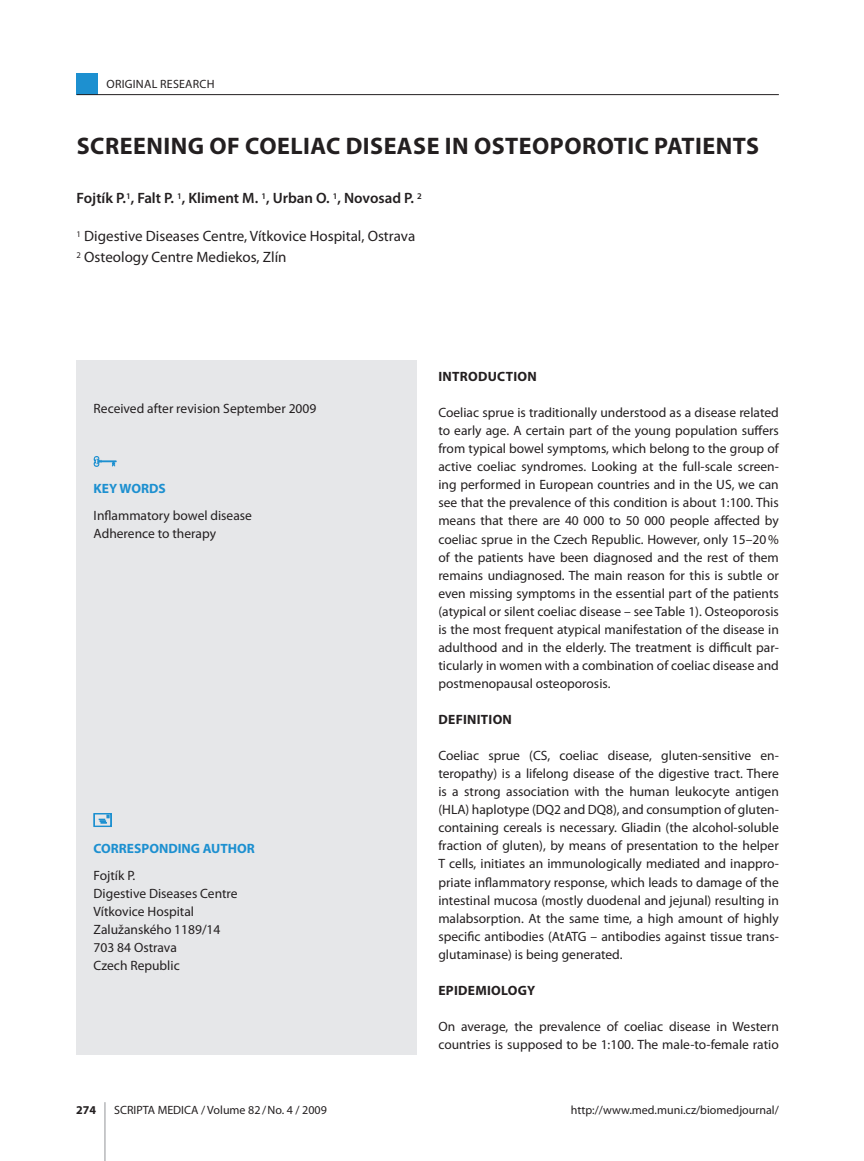
<style>
.page{position:relative;width:864px;height:1161px;background:#fff}
.page>*{position:absolute;margin:0;border:0;box-sizing:border-box;transform-origin:0 0}
.t1{font:700 24px "Myriad Pro";letter-spacing:.02em;color:#231f20}
.t2{font:15px/21px "Myriad Pro";color:#231f20}
.t3{font:600 15px "Myriad Pro";color:#231f20}
.t4{font:13.5px/18px "Myriad Pro";color:#231f20}
.t5{font:700 13.5px "Myriad Pro";letter-spacing:.02em;color:#231f20}
.t6{font:700 13.5px "Myriad Pro";color:#1d90d0}
.t7{font:12px "Myriad Pro";color:#231f20}
.t8{font:700 12px "Myriad Pro";color:#231f20}
</style>
<div class="page">
<div style="left:77px;top:74px;width:21px;height:21px;background:#1d90d0"></div>
<hr style="left:77px;top:94px;width:701px;height:1px;background:#231f20">
<hr style="left:104px;top:1102px;width:1px;height:59px;background:#939598">
<div style="left:77px;top:360px;width:340px;height:694px;background:#e6e7e9"></div>
<svg style="left:94px;top:456px;width:23px;height:11px"></svg>
<svg style="left:93px;top:813px;width:19px;height:14px"></svg>
<p class="t7" style="left:106px;top:76px;width:34px">original</p>
<p class="t7" style="left:160px;top:76px;width:8px">researc</p>
<p class="t7" style="left:207px;top:76px;width:9px">h</p>
<h1 class="t1" style="left:77px;top:130px;width:15px">SCREENING</h1>
<h1 class="t1" style="left:209px;top:130px;width:107px">OF COELIAC</h1>
<h1 class="t1" style="left:345px;top:130px;width:15px">DISEASE</h1>
<h1 class="t1" style="left:444px;top:130px;width:224px">IN OSTEOPOROTIC PATIENTS</h1>
<p class="t3" style="left:77px;top:189px;width:346px">Fojtík P.<sup>1</sup>, Falt P. <sup>1</sup>, Kliment M. <sup>1</sup>, Urban O. <sup>1</sup>, Novosad P. <sup>2</sup></p>
<p class="t2" style="left:77px;top:226px;width:340px"><sup>1</sup> Digestive Diseases Centre, Vítkovice Hospital, Ostrava<br><sup>2</sup> Osteology Centre Mediekos, Zlín</p>
<p class="t4" style="left:94px;top:399px;width:224px">Received after revision September 2009</p>
<p class="t6" style="left:94px;top:480px;width:57px">KEY WORDS</p>
<p class="t4" style="left:94px;top:506px;width:160px">Inflammatory bowel disease<br>Adherence to therapy</p>
<p class="t6" style="left:94px;top:840px;width:26px">CORRESP</p>
<p class="t6" style="left:149px;top:840px;width:19px">ONDING</p>
<p class="t6" style="left:203px;top:840px;width:10px">AUTH</p>
<p class="t6" style="left:237px;top:840px;width:18px">OR</p>
<p class="t4" style="left:94px;top:866px;width:145px">Fojtík P.<br>Digestive Diseases Centre<br>Vítkovice Hospital<br>Zalužanského 1189/14<br>703 84 Ostrava<br>Czech Republic</p>
<p class="t5" style="left:438px;top:368px;width:100px">INTRODUCTION</p>
<p class="t4" style="left:438px;top:403px;width:342px;text-align:justify">Coeliac sprue is traditionally understood as a disease related to early age. A certain part of the young population suffers from typical bowel symptoms, which belong to the group of active coeliac syndromes. Looking at the full-scale screen&shy;ing performed in European countries and in the US, we can see that the prevalence of this condition is about 1:100. This means that there are 40 000 to 50 000 people affected by coeliac sprue in the Czech Republic. However, only 15–20% of the patients have been diagnosed and the rest of them remains undiagnosed. The main reason for this is subtle or even missing symptoms in the essential part of the patients (atypical or silent coeliac disease – see Table 1). Osteoporosis is the most frequent atypical manifestation of the disease in adulthood and in the elderly. The treatment is difficult par&shy;ticularly in women with a combination of coeliac disease and postmenopausal osteoporosis.</p>
<p class="t5" style="left:438px;top:711px;width:75px">DEFINITION</p>
<p class="t4" style="left:438px;top:746px;width:342px;text-align:justify">Coeliac sprue (CS, coeliac disease, gluten-sensitive en&shy;teropathy) is a lifelong disease of the digestive tract. There is a strong association with the human leukocyte antigen (HLA) haplotype (DQ2 and DQ8), and consumption of gluten&shy;containing cereals is necessary. Gliadin (the alcohol-soluble fraction of gluten), by means of presentation to the helper T cells, initiates an immunologically mediated and inappro&shy;priate inflammatory response, which leads to damage of the intestinal mucosa (mostly duodenal and jejunal) resulting in malabsorption. At the same time, a high amount of highly specific antibodies (AtATG – antibodies against tissue trans&shy;glutaminase) is being generated.</p>
<p class="t5" style="left:438px;top:981px;width:63px">EPIDEMIOLO</p>
<p class="t5" style="left:517px;top:981px;width:18px">GY</p>
<p class="t4" style="left:438px;top:1017px;width:342px">On average, the prevalence of coeliac disease in Western countries is supposed to be 1:100. The male-to-female ratio</p>
<p class="t8" style="left:76px;top:1102px;width:21px">274</p>
<p class="t7" style="left:114px;top:1102px;width:214px">SCRIPTA MEDICA / Volume 82/No. 4 / 2009</p>
<p class="t7" style="left:570px;top:1102px;width:209px">http://www.med.muni.cz/biomedjournal/</p>
</div>
